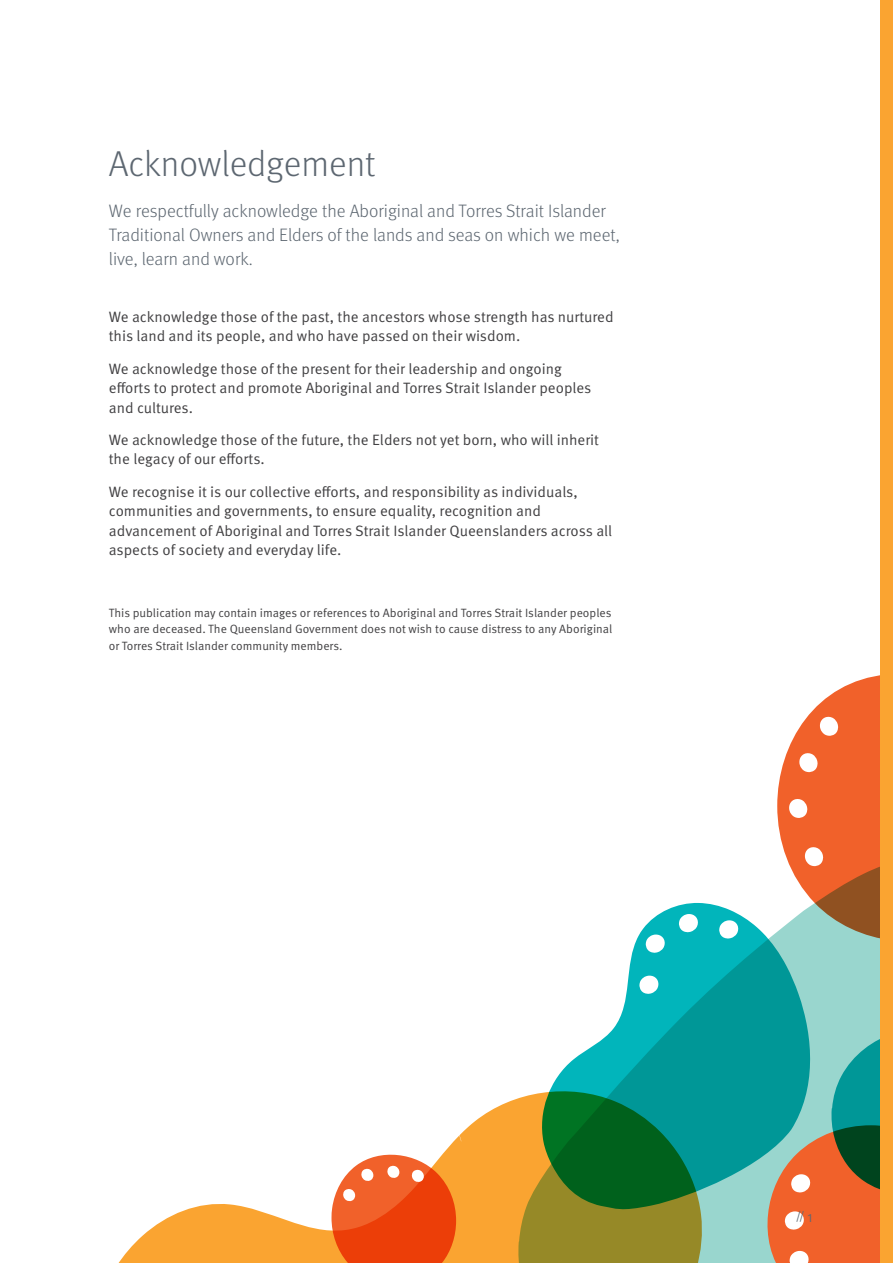
<style>
.page{position:relative;width:893px;height:1263px;background:#fff}
.page>*{position:absolute;margin:0;border:0;box-sizing:border-box;transform-origin:0 0}
.t1{font:300 36px "Meta Pro";color:#5d6771}
.t2{font:300 18px/24px "Meta Pro";color:#5d6771}
.t3{font:15px/19.5px "Meta Pro Norm";color:#414042}
.t4{font:12px/16.5px "Meta Pro Norm";color:#414042;text-align:justify}
.t5{font:12px "Meta Pro Norm";color:#5d6771}
</style>
<div class="page">
<svg style="left:118px;top:1098px;width:400px;height:165px"></svg>
<svg style="left:777px;top:675px;width:103px;height:174px"></svg>
<svg style="left:518px;top:849px;width:362px;height:414px"></svg>
<svg style="left:331px;top:1153px;width:125px;height:110px"></svg>
<svg style="left:757px;top:1028px;width:123px;height:235px"></svg>
<div style="left:880px;top:0;width:13px;height:1263px;background:#faa431"></div>
<h1 class="t1" style="left:109px;top:138px;width:268px">Acknowledgement</h1>
<p class="t2" style="left:109px;top:198px;width:512px">We respectfully acknowledge the Aboriginal and Torres Strait Islander<br>Traditional Owners and Elders of the lands and seas on which we meet, live, learn and work.</p>
<p class="t3" style="left:109px;top:306px;width:506px">We acknowledge those of the past, the ancestors whose strength has nurtured this land and its people, and who have passed on their wisdom.</p>
<p class="t3" style="left:109px;top:358px;width:484px">We acknowledge those of the present for their leadership and ongoing efforts to protect and promote Aboriginal and Torres Strait Islander peoples and cultures.</p>
<p class="t3" style="left:109px;top:429px;width:492px">We acknowledge those of the future, the Elders not yet born, who will inherit the legacy of our efforts.</p>
<p class="t3" style="left:109px;top:481px;width:505px">We recognise it is our collective efforts, and responsibility as individuals, communities and governments, to ensure equality, recognition and advancement of Aboriginal and Torres Strait Islander Queenslanders across all aspects of society and everyday life.</p>
<p class="t4" style="left:109px;top:603px;width:505px">This publication may contain images or references to Aboriginal and Torres Strait Islander peoples who are deceased. The Queensland Government does not wish to cause distress to any Aboriginal or Torres Strait Islander community members.</p>
<p class="t5" style="left:796px;top:1207px;width:18px">// 1</p>
</div>
